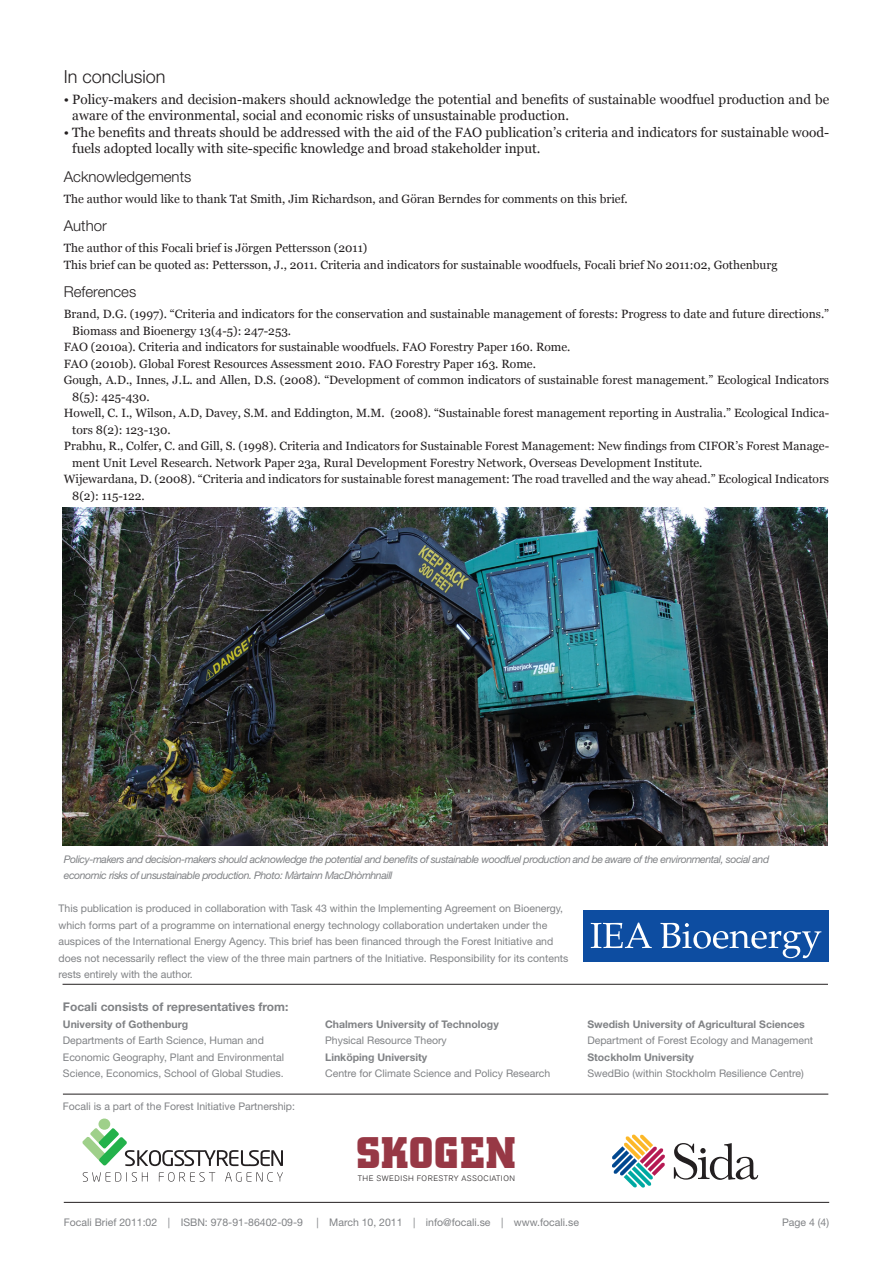
<style>
.page{position:relative;width:893px;height:1263px;background:#fff}
.page>*{position:absolute;margin:0;border:0;box-sizing:border-box;transform-origin:0 0}
.t1{font:700 43.8px "City";letter-spacing:.02em;color:#973845}
.t2{font:300 18px "Helvetica Neue LT Std";color:#231f20}
.t3{font:300 15px "Helvetica Neue LT Std";color:#231f20}
.t4{font:13.5px/16.5px "Georgia";color:#231f20}
.t5{font:12px/16.5px "Georgia";color:#231f20}
.t6{font:700 12px "Helvetica Neue LT Std";color:#808285}
.t7{font:10.5px/16.5px "Helvetica Neue LT Std";color:#808285}
.t8{font:italic 10.5px/16.5px "Helvetica Neue LT Std";letter-spacing:-.04em;color:#808285}
.t9{font:700 10.5px "Helvetica Neue LT Std";color:#808285}
.t10{font:7.8px "Akzidenz Grotesk BE Light Os F";letter-spacing:.075em;color:#231f20}
</style>
<div class="page">
<hr style="left:64px;top:1202px;width:765px;height:1px;background:#231f20">
<svg style="left:612px;top:1134px;width:53px;height:53px"></svg>
<svg style="left:674px;top:1143px;width:84px;height:37px"></svg>
<div style="left:98px;top:1118px;width:12px;height:12px;background:#9fd08a;border-radius:50%"></div>
<svg style="left:82px;top:1128px;width:201px;height:38px"></svg>
<svg style="left:83px;top:1172px;width:65px;height:9px"></svg>
<svg style="left:159px;top:1172px;width:56px;height:9px"></svg>
<svg style="left:225px;top:1172px;width:16px;height:9px"></svg>
<svg style="left:247px;top:1172px;width:36px;height:9px"></svg>
<hr style="left:63px;top:1094px;width:765px;height:1px;background:#231f20">
<hr style="left:63px;top:984px;width:765px;height:1px;background:#231f20">
<img style="left:63px;top:507px;width:765px;height:339px">
<div style="left:583px;top:910px;width:245px;height:52px;background:#0d4da1"></div>
<svg style="left:591px;top:922px;width:61px;height:26px"></svg>
<svg style="left:660px;top:923px;width:161px;height:35px"></svg>
<h2 class="t2" style="left:64px;top:65px;width:103px">In conclusion</h2>
<p class="t4" style="left:72px;top:91px;width:758px;text-indent:-9px">• Policy-makers and decision-makers should acknowledge the potential and benefits of sustainable woodfuel production and be aware of the environmental, social and economic risks of unsustainable production.</p>
<p class="t4" style="left:72px;top:124px;width:758px;text-indent:-9px">• The benefits and threats should be addressed with the aid of the FAO publication’s criteria and indicators for sustainable wood&shy;fuels adopted locally with site-specific knowledge and broad stakeholder input.</p>
<p class="t3" style="left:64px;top:167px;width:129px">Acknowledgements</p>
<p class="t5" style="left:64px;top:190px;width:565px">The author would like to thank Tat Smith, Jim Richardson, and Göran Berndes for comments on this brief.</p>
<p class="t3" style="left:64px;top:216px;width:45px">Author</p>
<p class="t5" style="left:64px;top:240px;width:715px">The author of this Focali brief is Jörgen Pettersson (2011)<br>This brief can be quoted as: Pettersson, J., 2011. Criteria and indicators for sustainable woodfuels, Focali brief No 2011:02, Gothenburg</p>
<p class="t3" style="left:64px;top:282px;width:74px">References</p>
<p class="t5" style="left:64px;top:306px;width:767px">Brand, D.G. (1997). “Criteria and indicators for the conservation and sustainable management of forests: Progress to date and future directions.”</p>
<p class="t5" style="left:72px;top:322px;width:220px">Biomass and Bioenergy 13(4-5): 247-253.</p>
<p class="t5" style="left:64px;top:339px;width:508px">FAO (2010a). Criteria and indicators for sustainable woodfuels. FAO Forestry Paper 160. Rome.</p>
<p class="t5" style="left:64px;top:355px;width:474px">FAO (2010b). Global Forest Resources Assessment 2010. FAO Forestry Paper 163. Rome.</p>
<p class="t5" style="left:64px;top:372px;width:767px">Gough, A.D., Innes, J.L. and Allen, D.S. (2008). “Development of common indicators of sustainable forest management.” Ecological Indicators</p>
<p class="t5" style="left:72px;top:388px;width:79px">8(5): 425-430.</p>
<p class="t5" style="left:64px;top:405px;width:767px">Howell, C. I., Wilson, A.D, Davey, S.M. and Eddington, M.M. (2008). “Sustainable forest management reporting in Australia.” Ecological Indica-</p>
<p class="t5" style="left:72px;top:421px;width:100px">tors 8(2): 123-130.</p>
<p class="t5" style="left:64px;top:438px;width:767px">Prabhu, R., Colfer, C. and Gill, S. (1998). Criteria and Indicators for Sustainable Forest Management: New findings from CIFOR’s Forest Manage-</p>
<p class="t5" style="left:72px;top:454px;width:632px">ment Unit Level Research. Network Paper 23a, Rural Development Forestry Network, Overseas Development Institute.</p>
<p class="t5" style="left:64px;top:471px;width:767px">Wijewardana, D. (2008). “Criteria and indicators for sustainable forest management: The road travelled and the way ahead.” Ecological Indicators</p>
<p class="t5" style="left:72px;top:487px;width:74px">8(2): 115-122.</p>
<p class="t8" style="left:64px;top:850px;width:707px">Policy-makers and decision-makers should acknowledge the potential and benefits of sustainable woodfuel production and be aware of the environmental, social and economic risks of unsustainable production. Photo: Màrtainn MacDhòmhnaill</p>
<p class="t7" style="left:58px;top:900px;width:511px">This publication is produced in collaboration with Task 43 within the Implementing Agreement on Bioenergy, which forms part of a programme on international energy technology collaboration undertaken under the auspices of the International Energy Agency. This brief has been financed through the Forest Initiative and does not necessarily reflect the view of the three main partners of the Initiative. Responsibility for its contents rests entirely with the author.</p>
<p class="t6" style="left:63px;top:999px;width:227px">Focali consists of representatives from:</p>
<p class="t9" style="left:63px;top:1017px;width:127px">University of Gothenburg</p>
<p class="t7" style="left:63px;top:1032px;width:223px">Departments of Earth Science, Human and<br>Economic Geography, Plant and Environmental<br>Science, Economics, School of Global Studies.</p>
<p class="t7" style="left:63px;top:1098px;width:234px">Focali is a part of the Forest Initiative Partnership:</p>
<p class="t9" style="left:325px;top:1017px;width:175px">Chalmers University of Technology</p>
<p class="t7" style="left:325px;top:1032px;width:123px">Physical Resource Theory</p>
<p class="t9" style="left:325px;top:1050px;width:104px">Linköping University</p>
<p class="t7" style="left:325px;top:1065px;width:226px">Centre for Climate Science and Policy Research</p>
<h1 class="t1" style="left:356px;top:1129px;width:161px">SKOGEN</h1>
<p class="t10" style="left:358px;top:1174px;width:159px">THE SWEDISH FORESTRY ASSOCIATION</p>
<p class="t9" style="left:587px;top:1017px;width:219px">Swedish University of Agricultural Sciences</p>
<p class="t7" style="left:587px;top:1032px;width:227px">Department of Forest Ecology and Management</p>
<p class="t9" style="left:587px;top:1050px;width:108px">Stockholm University</p>
<p class="t7" style="left:587px;top:1065px;width:218px">SwedBio (within Stockholm Resilience Centre)</p>
<p class="t7" style="left:64px;top:1213px;width:241px">Focali Brief 2011:02 | ISBN: 978-91-86402-09-9</p>
<p class="t7" style="left:316px;top:1213px;width:264px">| March 10, 2011 | info@focali.se | www.focali.se</p>
<p class="t7" style="left:782px;top:1213px;width:49px">Page 4 (4)</p>
</div>
